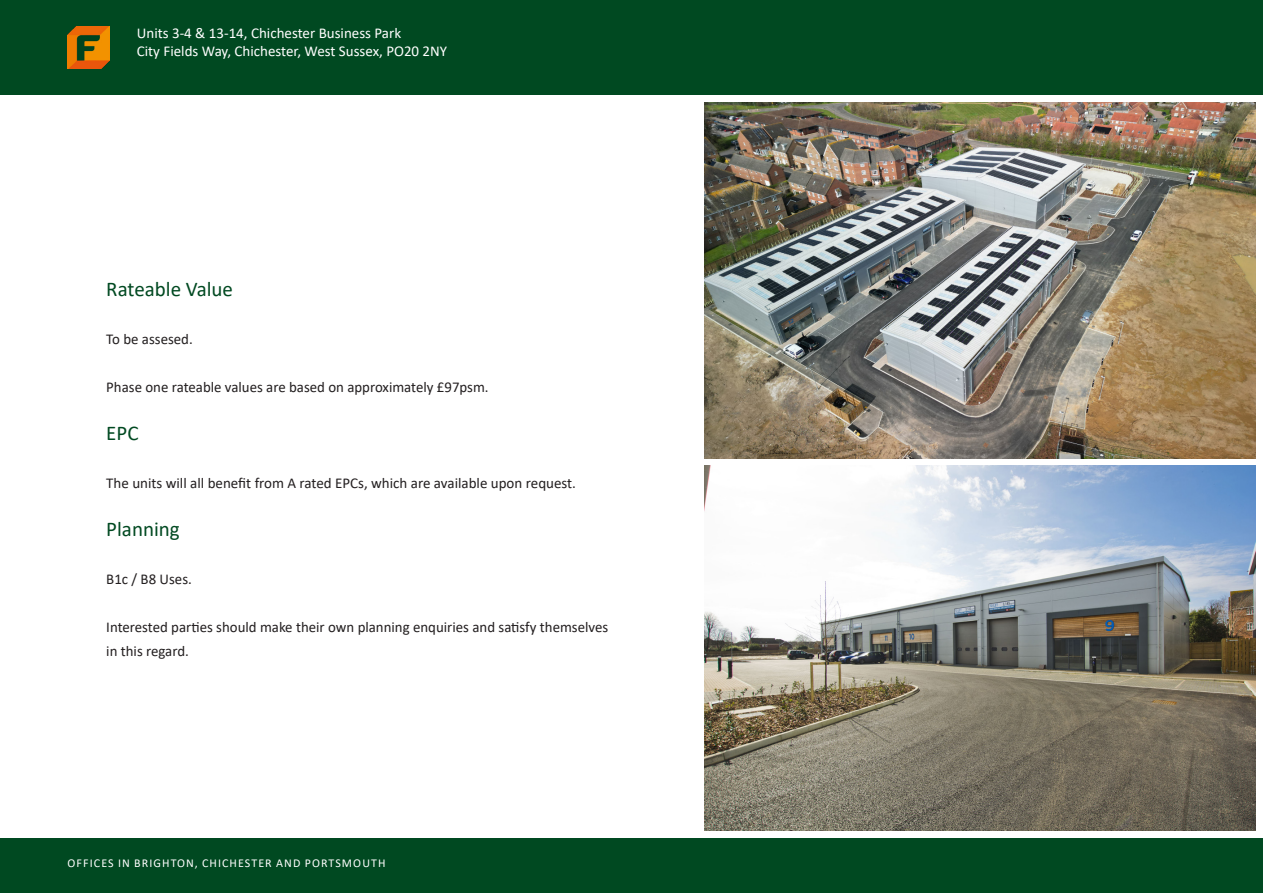
<style>
.page{position:relative;width:1263px;height:893px;background:#fff}
.page>*{position:absolute;margin:0;border:0;box-sizing:border-box;transform-origin:0 0}
.Flude_-_Sub_Header{font:21px "Calibri";color:#004921}
.Flude_-_Standard_Paragraph_Text{font:15px/24px "Calibri";color:#231f20}
.t1{font:15px "Calibri";color:#fff}
.t2{font:12px "Calibri";letter-spacing:.09em;color:#fff}
</style>
<div class="page">
<div style="left:0;top:0;width:1263px;height:95px;background:#004921"></div>
<img style="left:67px;top:26px;width:43px;height:42px">
<div style="left:0;top:838px;width:1263px;height:55px;background:#004921"></div>
<img style="left:705px;top:465px;width:550px;height:366px">
<img style="left:705px;top:102px;width:550px;height:356px">
<p class="t1" style="left:137px;top:22px;width:266px">Units 3-4 &amp; 13-14, Chichester Business Park</p>
<p class="t1" style="left:137px;top:40px;width:312px">City Fields Way, Chichester, West Sussex, PO20 2NY</p>
<p class="Flude_-_Sub_Header" style="left:106px;top:274px;width:128px">Rateable Value</p>
<p class="Flude_-_Standard_Paragraph_Text" style="left:106px;top:327px;width:88px">To be assesed.</p>
<p class="Flude_-_Standard_Paragraph_Text" style="left:106px;top:375px;width:384px">Phase one rateable values are based on approximately £97psm.</p>
<p class="Flude_-_Sub_Header" style="left:106px;top:418px;width:34px">EPC</p>
<p class="Flude_-_Standard_Paragraph_Text" style="left:106px;top:471px;width:471px">The units will all benefit from A rated EPCs, which are available upon request.</p>
<p class="Flude_-_Sub_Header" style="left:106px;top:514px;width:75px">Planning</p>
<p class="Flude_-_Standard_Paragraph_Text" style="left:106px;top:567px;width:87px">B1c / B8 Uses.</p>
<p class="Flude_-_Standard_Paragraph_Text" style="left:106px;top:615px;width:503px">Interested parties should make their own planning enquiries and satisfy themselves in this regard.</p>
<p class="t2" style="left:68px;top:855px;width:319px">OFFICES IN BRIGHTON, CHICHESTER AND PORTSMOUTH</p>
</div>
